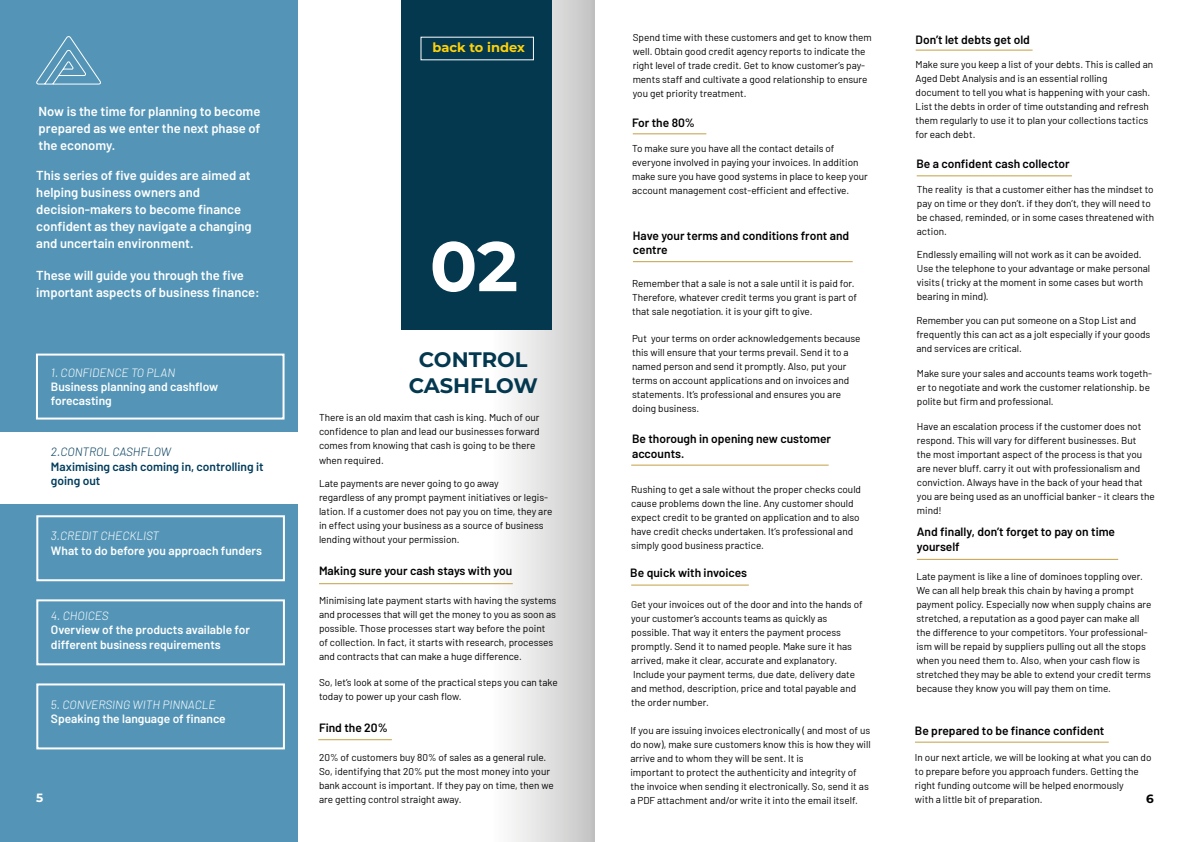
<style>
.page{position:relative;width:1191px;height:842px;background:#fff}
.page>*{position:absolute;margin:0;border:0;box-sizing:border-box;transform-origin:0 0}
.t1{font:700 70px "Montserrat";color:#fff}
.t2{font:700 21px/25.2px "Montserrat";color:#03384f;text-align:center}
.t3{font:600 13px/17px "Barlow";color:#fff}
.t4{font:700 13px "Montserrat";color:#ffd208}
.t5{font:600 12px/14.4px "Barlow";color:#000}
.t6{font:600 12px/14.4px "Barlow";color:#fff}
.t7{font:italic 300 12px "Barlow";color:#fff}
.t8{font:600 12px/14.4px "Barlow";color:#003c5c}
.t9{font:italic 300 12px "Barlow";color:#003c5c}
.t10{font:700 12px "Montserrat";color:#fff}
.t11{font:700 12px "Montserrat";color:#000}
.t12{font:10px/14px "Barlow";color:#000}
</style>
<div class="page">
<svg style="left:318px;top:0;width:277px;height:842px"></svg>
<div style="left:401px;top:0;width:150px;height:330px;background:#03384f"></div>
<div style="left:0;top:0;width:298px;height:842px;background:#5495b7"></div>
<div style="left:36px;top:354px;width:248px;height:66px;border:2px solid #fff"></div>
<div style="left:36px;top:515px;width:249px;height:66px;border:2px solid #fff"></div>
<div style="left:36px;top:599px;width:249px;height:66px;border:2px solid #fff"></div>
<div style="left:36px;top:683px;width:249px;height:66px;border:2px solid #fff"></div>
<div style="left:0;top:432px;width:305px;height:72px;background:#fff"></div>
<hr style="left:319px;top:583px;width:194px;height:1px;background:#c4a045">
<hr style="left:318px;top:739px;width:74px;height:1px;background:#c4a045">
<svg style="left:36px;top:36px;width:65px;height:49px"></svg>
<hr style="left:633px;top:133px;width:73px;height:1px;background:#c4a045">
<hr style="left:633px;top:261px;width:219px;height:1px;background:#c4a045">
<hr style="left:631px;top:465px;width:197px;height:1px;background:#c4a045">
<hr style="left:631px;top:585px;width:118px;height:1px;background:#c4a045">
<hr style="left:915px;top:50px;width:117px;height:1px;background:#c4a045">
<hr style="left:916px;top:175px;width:155px;height:1px;background:#c4a045">
<hr style="left:917px;top:559px;width:201px;height:1px;background:#c4a045">
<hr style="left:915px;top:742px;width:193px;height:1px;background:#c4a045">
<p class="t12" style="left:633px;top:30px;width:240px">Spend time with these customers and get to know them well. Obtain good credit agency reports to indicate the right level of trade credit. Get to know customer’s pay&shy;ments staff and cultivate a good relationship to ensure you get priority treatment.</p>
<p class="t5" style="left:632px;top:114px;width:64px">For the 80%</p>
<p class="t12" style="left:632px;top:141px;width:237px">To make sure you have all the contact details of everyone involved in paying your invoices. In addition make sure you have good systems in place to keep your account management cost-efficient and effective.</p>
<p class="t5" style="left:633px;top:227px;width:218px">Have your terms and conditions front and centre</p>
<p class="t12" style="left:632px;top:275px;width:227px">Remember that a sale is not a sale until it is paid for.<br>Therefore, whatever credit terms you grant is part of that sale negotiation. it is your gift to give.</p>
<p class="t12" style="left:632px;top:331px;width:230px">Put your terms on order acknowledgements because this will ensure that your terms prevail. Send it to a named person and send it promptly. Also, put your terms on account applications and on invoices and statements. It’s professional and ensures you are doing business.</p>
<p class="t5" style="left:632px;top:431px;width:200px">Be thorough in opening new customer accounts.</p>
<p class="t12" style="left:631px;top:481px;width:231px">Rushing to get a sale without the proper checks could cause problems down the line. Any customer should expect credit to be granted on application and to also have credit checks undertaken. It’s professional and simply good business practice.</p>
<p class="t5" style="left:630px;top:564px;width:118px">Be quick with invoices</p>
<p class="t12" style="left:631px;top:597px;width:233px">Get your invoices out of the door and into the hands of your customer’s accounts teams as quickly as possible. That way it enters the payment process promptly. Send it to named people. Make sure it has arrived, make it clear, accurate and explanatory.<br>Include your payment terms, due date, delivery date and method, description, price and total payable and the order number.</p>
<p class="t12" style="left:630px;top:723px;width:242px">If you are issuing invoices electronically ( and most of us do now), make sure customers know this is how they will arrive and to whom they will be sent. It is<br>important to protect the authenticity and integrity of the invoice when sending it electronically. So, send it as a PDF attachment and/or write it into the email itself.</p>
<p class="t5" style="left:915px;top:31px;width:116px">Don’t let debts get old</p>
<p class="t12" style="left:915px;top:56px;width:239px">Make sure you keep a list of your debts. This is called an Aged Debt Analysis and is an essential rolling document to tell you what is happening with your cash.<br>List the debts in order of time outstanding and refresh them regularly to use it to plan your collections tactics for each debt.</p>
<p class="t5" style="left:916px;top:155px;width:155px">Be a confident cash collector</p>
<p class="t12" style="left:917px;top:182px;width:239px">The reality is that a customer either has the mindset to pay on time or they don’t. if they don’t, they will need to be chased, reminded, or in some cases threatened with action.</p>
<p class="t12" style="left:917px;top:247px;width:235px">Endlessly emailing will not work as it can be avoided.<br>Use the telephone to your advantage or make personal visits ( tricky at the moment in some cases but worth bearing in mind).</p>
<p class="t12" style="left:916px;top:313px;width:235px">Remember you can put someone on a Stop List and frequently this can act as a jolt especially if your goods and services are critical.</p>
<p class="t12" style="left:917px;top:365px;width:237px">Make sure your sales and accounts teams work togeth&shy;er to negotiate and work the customer relationship. be polite but firm and professional.</p>
<p class="t12" style="left:917px;top:419px;width:239px">Have an escalation process if the customer does not respond. This will vary for different businesses. But<br>the most important aspect of the process is that you are never bluff. carry it out with professionalism and conviction. Always have in the back of your head that you are being used as an unofficial banker - it clears the mind!</p>
<p class="t5" style="left:917px;top:524px;width:200px">And finally, don’t forget to pay on time yourself</p>
<p class="t12" style="left:916px;top:569px;width:236px">Late payment is like a line of dominoes toppling over.<br>We can all help break this chain by having a prompt payment policy. Especially now when supply chains are stretched, a reputation as a good payer can make all the difference to your competitors. Your professional&shy;ism will be repaid by suppliers pulling out all the stops when you need them to. Also, when your cash flow is stretched they may be able to extend your credit terms because they know you will pay them on time.</p>
<p class="t5" style="left:915px;top:722px;width:191px">Be prepared to be finance confident</p>
<p class="t12" style="left:915px;top:750px;width:238px">In our next article, we will be looking at what you can do to prepare before you approach funders. Getting the right funding outcome will be helped enormously<br>with a little bit of preparation.</p>
<h3 class="t4" style="left:433px;top:38px;width:94px">back to index</h3>
<h3 class="t3" style="left:39px;top:102px;width:223px;text-align:justify">Now is the time for planning to become prepared as we enter the next phase of the economy.</h3>
<h3 class="t3" style="left:36px;top:165px;width:217px">This series of five guides are aimed at helping business owners and decision-makers to become finance confident as they navigate a changing and uncertain environment.</h3>
<h3 class="t3" style="left:36px;top:266px;width:225px">These will guide you through the five important aspects of business finance:</h3>
<h1 class="t1" style="left:430px;top:216px;width:90px">02</h1>
<h2 class="t2" style="left:409px;top:346px;width:131px">CONTROL<br>CASHFLOW</h2>
<p class="t7" style="left:51px;top:364px;width:126px">1. CONFIDENCE TO PLAN</p>
<p class="t6" style="left:51px;top:378px;width:169px">Business planning and cashflow forecasting</p>
<p class="t9" style="left:51px;top:443px;width:122px">2.CONTROL CASHFLOW</p>
<p class="t8" style="left:51px;top:458px;width:214px">Maximising cash coming in, controlling it going out</p>
<p class="t12" style="left:319px;top:410px;width:222px">There is an old maxim that cash is king. Much of our confidence to plan and lead our businesses forward comes from knowing that cash is going to be there when required.</p>
<p class="t12" style="left:319px;top:475px;width:235px">Late payments are never going to go away<br>regardless of any prompt payment initiatives or legis&shy;lation. If a customer does not pay you on time, they are in effect using your business as a source of business lending without your permission.</p>
<p class="t5" style="left:319px;top:563px;width:195px">Making sure your cash stays with you</p>
<p class="t12" style="left:319px;top:593px;width:239px">Minimising late payment starts with having the systems and processes that will get the money to you as soon as possible. Those processes start way before the point of collection. In fact, it starts with research, processes and contracts that can make a huge difference.</p>
<p class="t12" style="left:319px;top:675px;width:240px">So, let’s look at some of the practical steps you can take today to power up your cash flow.</p>
<p class="t5" style="left:319px;top:720px;width:70px">Find the 20%</p>
<p class="t12" style="left:319px;top:750px;width:236px">20% of customers buy 80% of sales as a general rule.<br>So, identifying that 20% put the most money into your bank account is important. If they pay on time, then we are getting control straight away.</p>
<p class="t7" style="left:51px;top:527px;width:110px">3.CREDIT CHECKLIST</p>
<p class="t6" style="left:51px;top:542px;width:212px">What to do before you approach funders</p>
<p class="t7" style="left:51px;top:607px;width:59px">4. CHOICES</p>
<p class="t6" style="left:51px;top:622px;width:200px">Overview of the products available for different business requirements</p>
<p class="t7" style="left:51px;top:696px;width:166px">5. CONVERSING WITH PINNACLE</p>
<p class="t6" style="left:51px;top:710px;width:176px">Speaking the language of finance</p>
<p class="t10" style="left:36px;top:789px;width:9px">5</p>
<p class="t11" style="left:1146px;top:790px;width:9px">6</p>
</div>
